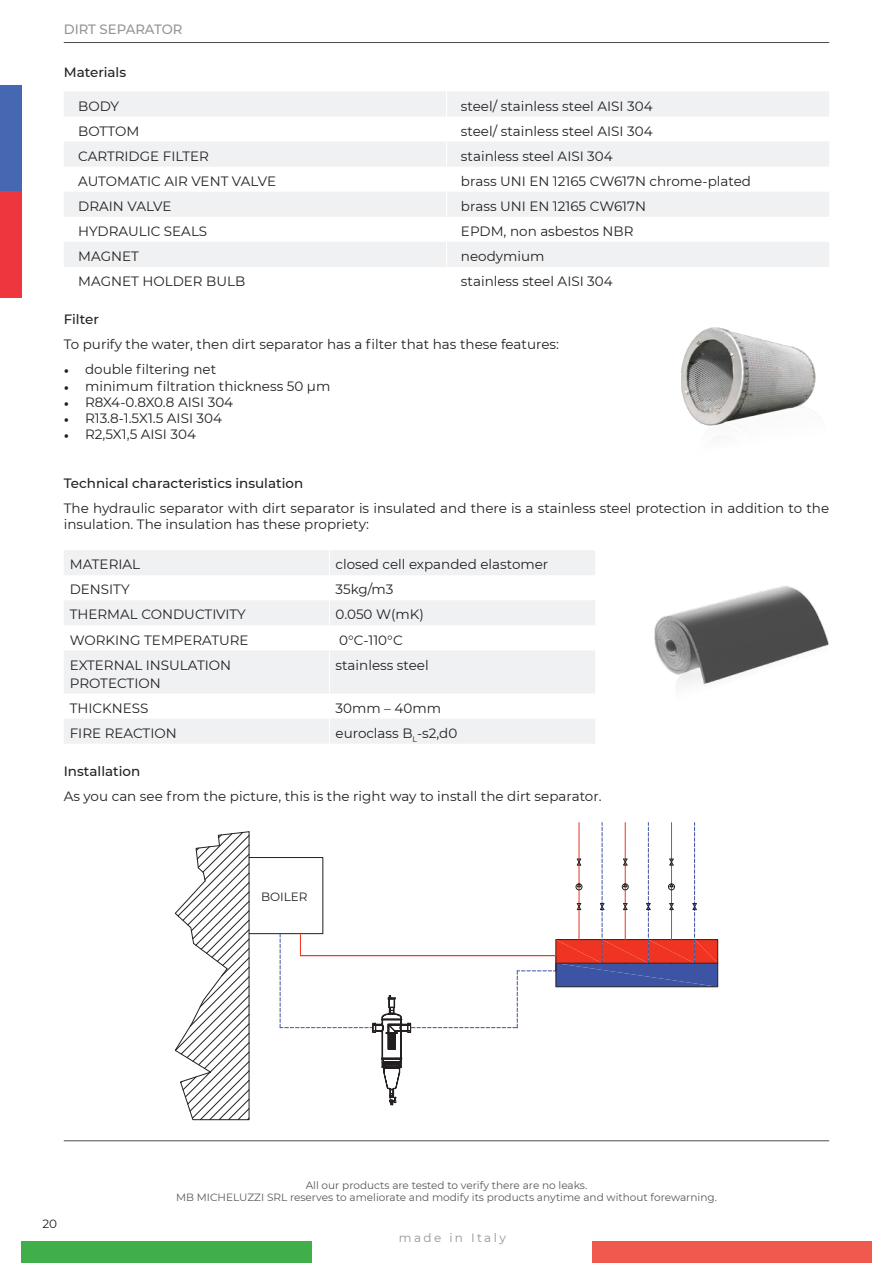
<style>
.page{position:relative;width:893px;height:1263px;background:#fff}
.page>*{position:absolute;margin:0;border:0;box-sizing:border-box;transform-origin:0 0}
.t1{font:13.5px/16.2px "Montserrat";color:#231f20}
.t2{font:500 13.5px "Montserrat";color:#231f20}
.t3{font:500 13.5px "Montserrat";color:#939598}
.t4{font:12px "Montserrat";letter-spacing:.2em;color:#939598}
.t5{font:12px "Montserrat";color:#231f20}
.t6{font:10.5px/12.6px "Montserrat";color:#57585a;text-align:center}
.s1{font-family:"Minion Pro";font-weight:500}
</style>
<div class="page">
<div style="left:21px;top:1242px;width:292px;height:21px;background:#40ae49"></div>
<div style="left:592px;top:1242px;width:280px;height:21px;background:#f0594d"></div>
<div style="left:0;top:85px;width:21px;height:106px;background:#4668b2"></div>
<div style="left:0;top:191px;width:21px;height:107px;background:#ee363e"></div>
<hr style="left:64px;top:1140px;width:765px;height:1px;background:#524a47">
<hr style="left:64px;top:42px;width:765px;height:1px;background:#524a47">
<svg style="left:64px;top:92px;width:765px;height:175px;fill:#f0f1f2"></svg>
<svg style="left:446px;top:92px;width:1px;height:175px"></svg>
<img style="left:681px;top:328px;width:135px;height:98px">
<img style="left:654px;top:585px;width:175px;height:100px">
<svg style="left:64px;top:550px;width:531px;height:194px;fill:#f0f1f2"></svg>
<svg style="left:329px;top:550px;width:1px;height:100px"></svg>
<hr style="left:329px;top:650px;width:1px;height:43px;background:#fff">
<svg style="left:329px;top:693px;width:1px;height:51px"></svg>
<svg style="left:175px;top:831px;width:74px;height:289px"></svg>
<div style="left:249px;top:857px;width:74px;height:77px;border:1px solid #231f20"></div>
<svg style="left:264px;top:822px;width:454px;height:283px"></svg>
<hr style="left:300px;top:955px;width:256px;height:1px;background:#ef3522">
<div style="left:261px;top:889px;width:47px;height:12px;background:#fff"></div>
<p class="t3" style="left:64px;top:20px;width:120px">DIRT SEPARATOR</p>
<p class="t2" style="left:64px;top:63px;width:64px">Materials</p>
<p class="t1" style="left:78px;top:97px;width:42px">BODY</p>
<p class="t1" style="left:461px;top:97px;width:193px">steel/ stainless steel AISI 304</p>
<p class="t1" style="left:78px;top:122px;width:63px">BOTTOM</p>
<p class="t1" style="left:461px;top:122px;width:193px">steel/ stainless steel AISI 304</p>
<p class="t1" style="left:78px;top:147px;width:132px">CARTRIDGE FILTER</p>
<p class="t1" style="left:461px;top:147px;width:153px">stainless steel AISI 304</p>
<p class="t1" style="left:78px;top:172px;width:199px">AUTOMATIC AIR VENT VALVE</p>
<p class="t1" style="left:461px;top:172px;width:292px">brass UNI EN 12165 CW617N chrome-plated</p>
<p class="t1" style="left:78px;top:197px;width:95px">DRAIN VALVE</p>
<p class="t1" style="left:461px;top:197px;width:187px">brass UNI EN 12165 CW617N</p>
<p class="t1" style="left:78px;top:222px;width:130px">HYDRAULIC SEALS</p>
<p class="t1" style="left:461px;top:222px;width:174px">EPDM, non asbestos NBR</p>
<p class="t1" style="left:78px;top:248px;width:62px">MAGNET</p>
<p class="t1" style="left:461px;top:248px;width:85px">neodymium</p>
<p class="t1" style="left:78px;top:273px;width:168px">MAGNET HOLDER BULB</p>
<p class="t1" style="left:461px;top:273px;width:153px">stainless steel AISI 304</p>
<p class="t2" style="left:64px;top:310px;width:37px">Filter</p>
<p class="t1" style="left:64px;top:336px;width:497px">To purify the water, then dirt separator has a filter that has these features:</p>
<p class="t1" style="left:64px;top:361px;width:154px"><span class="s1">•</span> double filtering net</p>
<p class="t1" style="left:64px;top:377px;width:268px"><span class="s1">•</span> minimum filtration thickness 50 µm</p>
<p class="t1" style="left:64px;top:393px;width:171px"><span class="s1">•</span> R8X4-0.8X0.8 AISI 304</p>
<p class="t1" style="left:64px;top:410px;width:160px"><span class="s1">•</span> R13.8-1.5X1.5 AISI 304</p>
<p class="t1" style="left:64px;top:426px;width:134px"><span class="s1">•</span> R2,5X1,5 AISI 304</p>
<p class="t2" style="left:64px;top:473px;width:241px">Technical characteristics insulation</p>
<p class="t1" style="left:64px;top:499px;width:767px">The hydraulic separator with dirt separator is insulated and there is a stainless steel protection in addition to the insulation. The insulation has these propriety:</p>
<p class="t1" style="left:70px;top:556px;width:72px">MATERIAL</p>
<p class="t1" style="left:336px;top:556px;width:214px">closed cell expanded elastomer</p>
<p class="t1" style="left:70px;top:581px;width:61px">DENSITY</p>
<p class="t1" style="left:336px;top:581px;width:59px">35kg/m3</p>
<p class="t1" style="left:70px;top:606px;width:178px">THERMAL CONDUCTIVITY</p>
<p class="t1" style="left:336px;top:606px;width:90px">0.050 W(mK)</p>
<p class="t1" style="left:70px;top:631px;width:180px">WORKING TEMPERATURE</p>
<p class="t1" style="left:339px;top:631px;width:65px">0°C-110°C</p>
<p class="t1" style="left:70px;top:655px;width:163px;line-height:18px">EXTERNAL INSULATION<br>PROTECTION</p>
<p class="t1" style="left:336px;top:656px;width:95px">stainless steel</p>
<p class="t1" style="left:70px;top:699px;width:80px">THICKNESS</p>
<p class="t1" style="left:336px;top:699px;width:107px">30mm – 40mm</p>
<p class="t1" style="left:70px;top:724px;width:108px">FIRE REACTION</p>
<p class="t1" style="left:336px;top:724px;width:123px">euroclass B<sub>L</sub>-s2,d0</p>
<p class="t2" style="left:64px;top:761px;width:78px">Installation</p>
<p class="t1" style="left:64px;top:788px;width:539px">As you can see from the picture, this is the right way to install the dirt separator.</p>
<p class="t5" style="left:261px;top:888px;width:48px">BOILER</p>
<p class="t5" style="left:43px;top:1215px;width:16px">20</p>
<p class="t6" style="left:176px;top:1178px;width:542px">All our products are tested to verify there are no leaks.<br>MB MICHELUZZI SRL reserves to ameliorate and modify its products anytime and without forewarning.</p>
<p class="t4" style="left:399px;top:1229px;width:108px">made in Italy</p>
</div>
